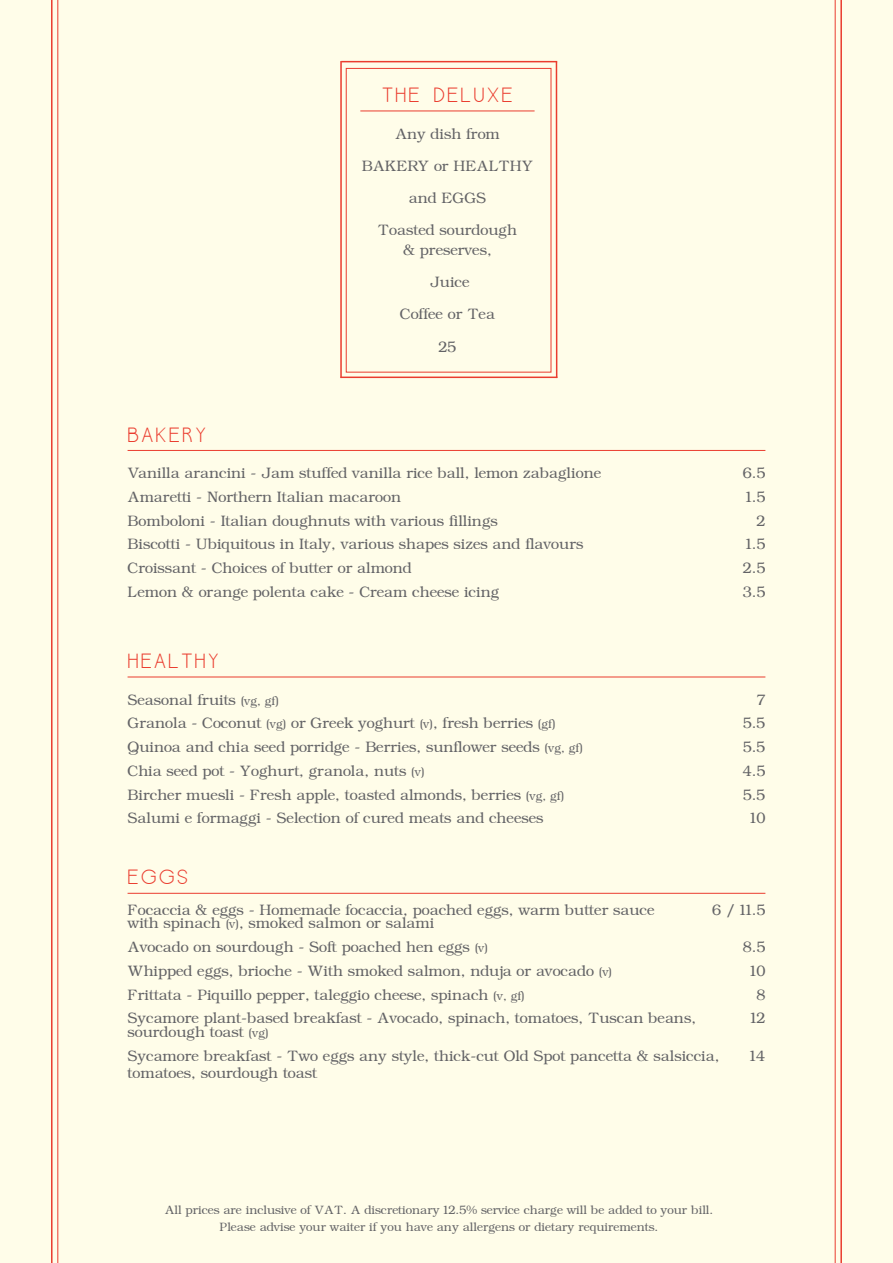
<style>
.page{position:relative;width:893px;height:1263px;background:#fffde9}
.page>*{position:absolute;margin:0;border:0;box-sizing:border-box;transform-origin:0 0}
.Section_Heading{font:21px "Tea Pot";letter-spacing:.1em;color:#ea3d2f}
.Item_name{font:15px/19.5px "ER Bukinist 866";color:#636366;text-align:center}
.Item_name-2{font:12px "ER Bukinist 866";color:#636366}
.s1{font-size:12px}
</style>
<div class="page">
<hr style="left:360px;top:111px;width:175px;height:1px;background:#ea3d2f">
<hr style="left:51px;top:0;width:2px;height:1263px;background:#ea3d2f">
<hr style="left:57px;top:0;width:1px;height:1263px;background:#ea3d2f">
<hr style="left:840px;top:0;width:2px;height:1263px;background:#ea3d2f">
<hr style="left:835px;top:0;width:1px;height:1263px;background:#ea3d2f">
<hr style="left:128px;top:450px;width:637px;height:1px;background:#ea3d2f">
<hr style="left:128px;top:677px;width:637px;height:1px;background:#ea3d2f">
<hr style="left:128px;top:893px;width:637px;height:1px;background:#ea3d2f">
<div style="left:346px;top:68px;width:205px;height:304px;border:1px solid #ea3d2f"></div>
<hr style="left:340px;top:61px;width:2px;height:317px;background:#ea3d2f">
<hr style="left:556px;top:62px;width:1px;height:316px;background:#ea3d2f">
<hr style="left:341px;top:61px;width:216px;height:1px;background:#ea3d2f">
<hr style="left:341px;top:377px;width:216px;height:1px;background:#ea3d2f">
<p class="Section_Heading" style="left:382px;top:85px;width:132px">THE DELUXE</p>
<p class="Item_name" style="left:395px;top:124px;width:106px">Any dish from</p>
<p class="Item_name" style="left:362px;top:156px;width:173px">BAKERY or HEALTHY</p>
<p class="Item_name" style="left:409px;top:189px;width:79px">and EGGS</p>
<p class="Item_name" style="left:378px;top:221px;width:140px">Toasted sourdough &amp; preserves,</p>
<p class="Item_name" style="left:430px;top:273px;width:41px">Juice</p>
<p class="Item_name" style="left:400px;top:305px;width:97px">Coffee or Tea</p>
<p class="Item_name" style="left:439px;top:337px;width:19px">25</p>
<p class="Section_Heading" style="left:128px;top:424px;width:80px">BAKERY</p>
<p class="Item_name" style="left:128px;top:464px;width:475px">Vanilla arancini - Jam stuffed vanilla rice ball, lemon zabaglione</p>
<p class="Item_name" style="left:743px;top:464px;width:24px">6.5</p>
<p class="Item_name" style="left:128px;top:487px;width:275px">Amaretti - Northern Italian macaroon</p>
<p class="Item_name" style="left:746px;top:487px;width:21px">1.5</p>
<p class="Item_name" style="left:128px;top:511px;width:372px">Bomboloni - Italian doughnuts with various fillings</p>
<p class="Item_name" style="left:756px;top:511px;width:10px">2</p>
<p class="Item_name" style="left:128px;top:535px;width:457px">Biscotti - Ubiquitous in Italy, various shapes sizes and flavours</p>
<p class="Item_name" style="left:746px;top:535px;width:21px">1.5</p>
<p class="Item_name" style="left:128px;top:559px;width:286px">Croissant - Choices of butter or almond</p>
<p class="Item_name" style="left:743px;top:559px;width:24px">2.5</p>
<p class="Item_name" style="left:128px;top:582px;width:373px">Lemon &amp; orange polenta cake - Cream cheese icing</p>
<p class="Item_name" style="left:743px;top:582px;width:24px">3.5</p>
<p class="Section_Heading" style="left:128px;top:651px;width:93px">HEALTHY</p>
<p class="Item_name" style="left:128px;top:690px;width:153px">Seasonal fruits <span class="s1">(vg, gf)</span></p>
<p class="Item_name" style="left:757px;top:690px;width:10px">7</p>
<p class="Item_name" style="left:128px;top:714px;width:430px">Granola - Coconut <span class="s1">(vg)</span> or Greek yoghurt <span class="s1">(v)</span>, fresh berries <span class="s1">(gf)</span></p>
<p class="Item_name" style="left:743px;top:714px;width:24px">5.5</p>
<p class="Item_name" style="left:128px;top:738px;width:457px">Quinoa and chia seed porridge - Berries, sunflower seeds <span class="s1">(vg, gf)</span></p>
<p class="Item_name" style="left:743px;top:738px;width:24px">5.5</p>
<p class="Item_name" style="left:128px;top:761px;width:299px">Chia seed pot - Yoghurt, granola, nuts <span class="s1">(v)</span></p>
<p class="Item_name" style="left:742px;top:761px;width:25px">4.5</p>
<p class="Item_name" style="left:128px;top:785px;width:438px">Bircher muesli - Fresh apple, toasted almonds, berries <span class="s1">(vg, gf)</span></p>
<p class="Item_name" style="left:743px;top:785px;width:24px">5.5</p>
<p class="Item_name" style="left:128px;top:809px;width:417px">Salumi e formaggi - Selection of cured meats and cheeses</p>
<p class="Item_name" style="left:750px;top:809px;width:17px">10</p>
<p class="Section_Heading" style="left:128px;top:867px;width:62px">EGGS</p>
<p class="Item_name" style="left:128px;top:900px;width:528px">Focaccia &amp; eggs - Homemade focaccia, poached eggs, warm butter sauce</p>
<p class="Item_name" style="left:712px;top:900px;width:55px">6 / 11.5</p>
<p class="Item_name" style="left:128px;top:914px;width:308px">with spinach <span class="s1">(v)</span>, smoked salmon or salami</p>
<p class="Item_name" style="left:128px;top:938px;width:362px">Avocado on sourdough - Soft poached hen eggs <span class="s1">(v)</span></p>
<p class="Item_name" style="left:743px;top:938px;width:24px">8.5</p>
<p class="Item_name" style="left:128px;top:961px;width:486px">Whipped eggs, brioche - With smoked salmon, nduja or avocado <span class="s1">(v)</span></p>
<p class="Item_name" style="left:750px;top:961px;width:17px">10</p>
<p class="Item_name" style="left:128px;top:985px;width:399px">Frittata - Piquillo pepper, taleggio cheese, spinach <span class="s1">(v, gf)</span></p>
<p class="Item_name" style="left:756px;top:985px;width:10px">8</p>
<p class="Item_name" style="left:128px;top:1009px;width:570px">Sycamore plant-based breakfast - Avocado, spinach, tomatoes, Tuscan beans,</p>
<p class="Item_name" style="left:750px;top:1009px;width:16px">12</p>
<p class="Item_name" style="left:128px;top:1022px;width:143px">sourdough toast <span class="s1">(vg)</span></p>
<p class="Item_name" style="left:128px;top:1046px;width:593px">Sycamore breakfast - Two eggs any style, thick-cut Old Spot pancetta &amp; salsiccia,</p>
<p class="Item_name" style="left:750px;top:1046px;width:17px">14</p>
<p class="Item_name" style="left:128px;top:1064px;width:191px">tomatoes, sourdough toast</p>
<p class="Item_name-2" style="left:165px;top:1204px;width:550px">All prices are inclusive of VAT. A discretionary 12.5% service charge will be added to your bill.</p>
<p class="Item_name-2" style="left:220px;top:1220px;width:440px">Please advise your waiter if you have any allergens or dietary requirements.</p>
</div>
